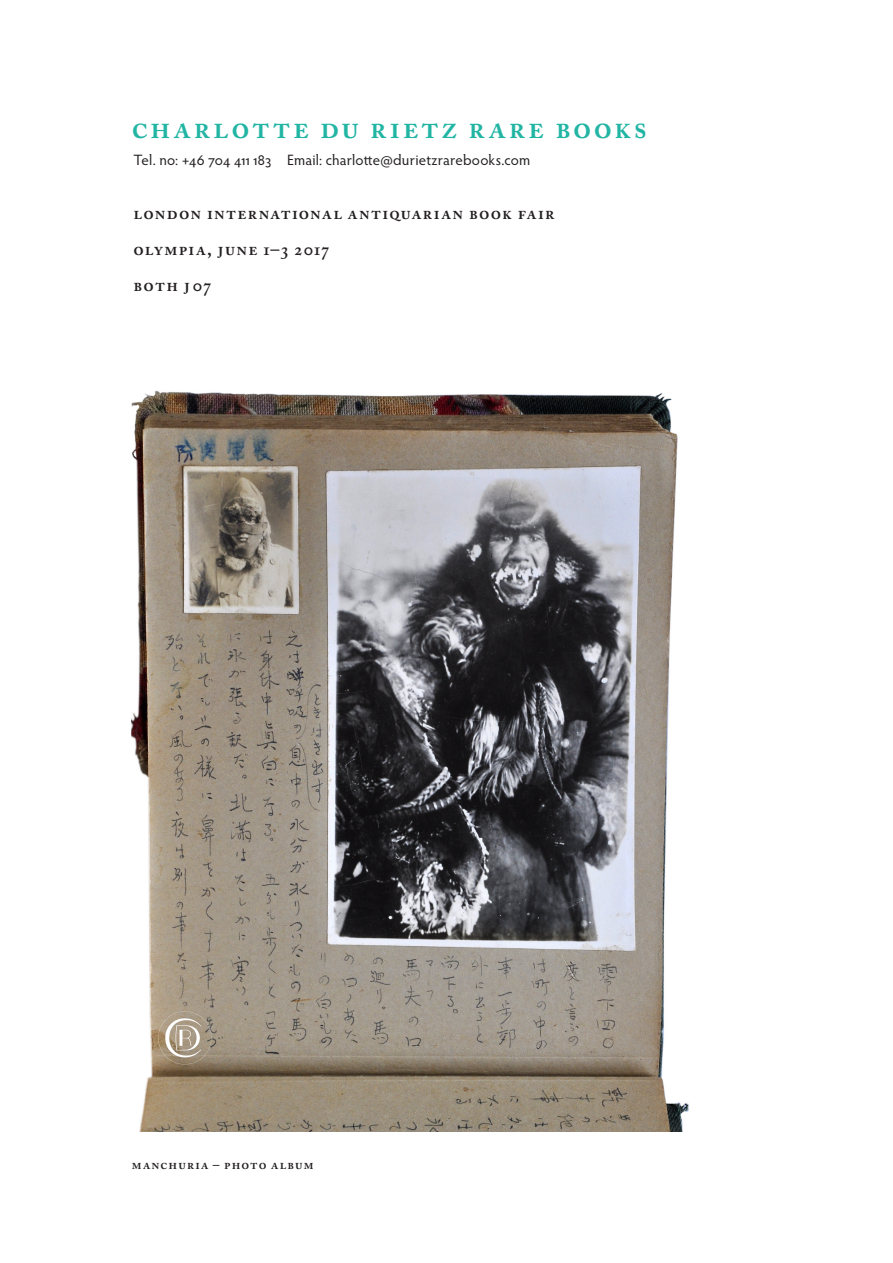
<style>
.page{position:relative;width:893px;height:1263px;background:#fff}
.page>*{position:absolute;margin:0;border:0;box-sizing:border-box;transform-origin:0 0}
.Förf{font:600 31.5px "Adobe Caslon Pro";letter-spacing:.085em;color:#22b5a4}
.Förf-2{font:600 18px "Adobe Caslon Pro";letter-spacing:.065em;color:#231f20}
.Rubrik{font:15px "Hypatia Sans Pro";letter-spacing:.01em;color:#231f20}
.Förf-3{font:600 13.5px "Adobe Caslon Pro";letter-spacing:.09em;color:#231f20}
</style>
<div class="page">
<img style="left:132px;top:390px;width:557px;height:741px">
<img style="left:157px;top:1009px;width:55px;height:55px">
<p class="Förf" style="left:132px;top:109px;width:517px">Charlotte du rietz rare Books</p>
<p class="Rubrik" style="left:134px;top:150px;width:398px">Tel. no: +46 704 411 183 Email: charlotte@durietzrarebooks.com</p>
<p class="Förf-2" style="left:134px;top:202px;width:423px">London International Antiquarian Book Fair</p>
<p class="Förf-2" style="left:134px;top:238px;width:197px">Olympia, june 1–3 2017</p>
<p class="Förf-2" style="left:134px;top:274px;width:79px">both j07</p>
<p class="Förf-3" style="left:132px;top:1156px;width:183px">manchuria – photo album</p>
</div>
